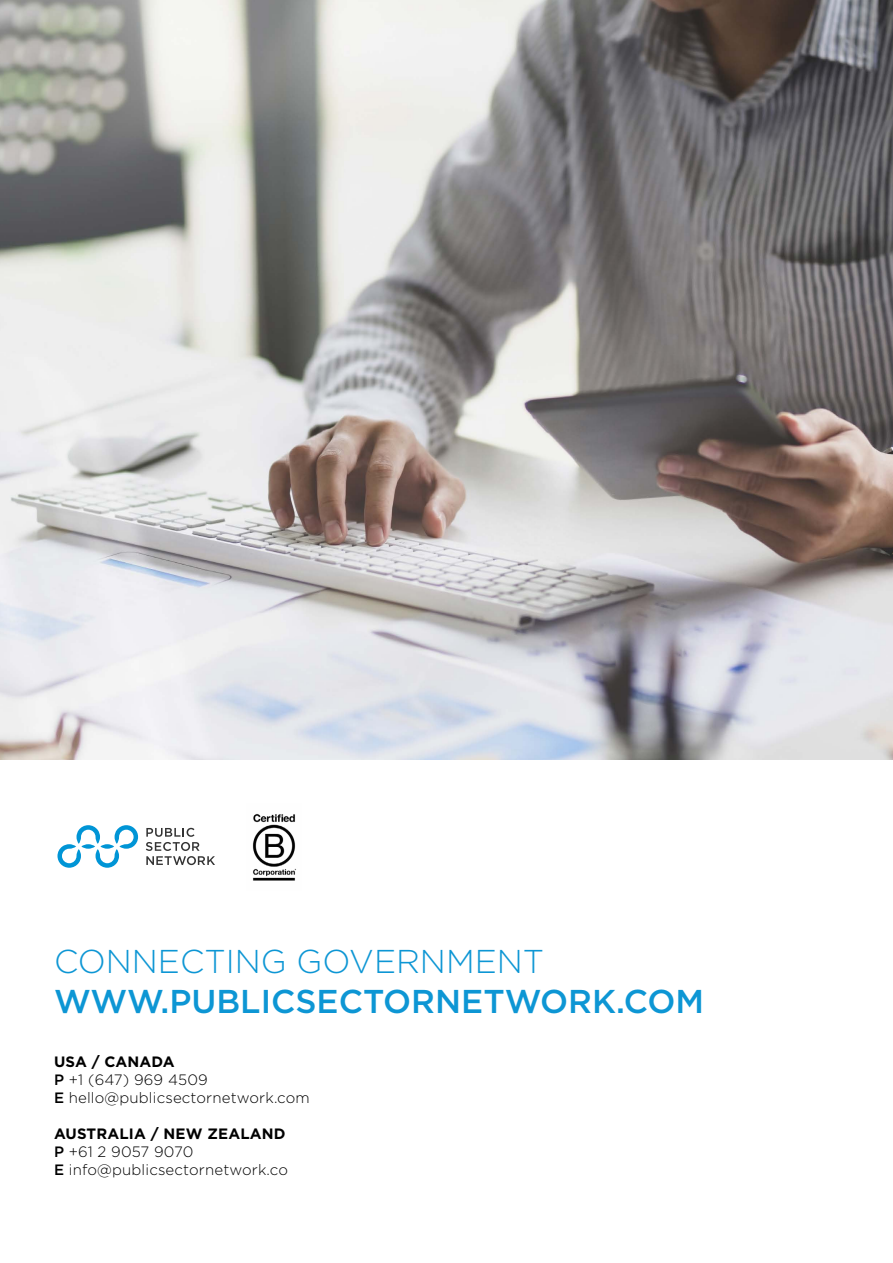
<style>
.page{position:relative;width:893px;height:1263px;background:#fff}
.page>*{position:absolute;margin:0;border:0;box-sizing:border-box;transform-origin:0 0}
.t1{font:500 33px "Gotham";color:#0d96d4}
.t2{font:300 33px "Gotham";color:#0d96d4}
.t3{font:300 15px/18px "Gotham";letter-spacing:.01em;color:#000}
.s1{font-weight:700}
.s2{font-weight:500}
</style>
<div class="page">
<img style="left:0;top:0;width:893px;height:760px">
<svg style="left:57px;top:825px;width:81px;height:43px"></svg>
<svg style="left:146px;top:828px;width:69px;height:37px"></svg>
<img style="left:252px;top:813px;width:44px;height:68px">
<h1 class="t2" style="left:54px;top:941px;width:492px">CONNECTING GOVERNMENT</h1>
<h1 class="t1" style="left:54px;top:979px;width:652px">WWW.PUBLICSECTORNETWORK.COM</h1>
<p class="t3" style="left:54px;top:1052px;width:257px"><span class="s1">USA / CANADA<br></span><span class="s2">P</span> +1 (647) 969 4509<br><span class="s2">E</span> hello@publicsectornetwork.com</p>
<p class="t3" style="left:54px;top:1124px;width:236px"><span class="s1">AUSTRALIA / NEW ZEALAND<br></span><span class="s2">P</span> +61 2 9057 9070<br><span class="s2">E</span> info@publicsectornetwork.co</p>
</div>
